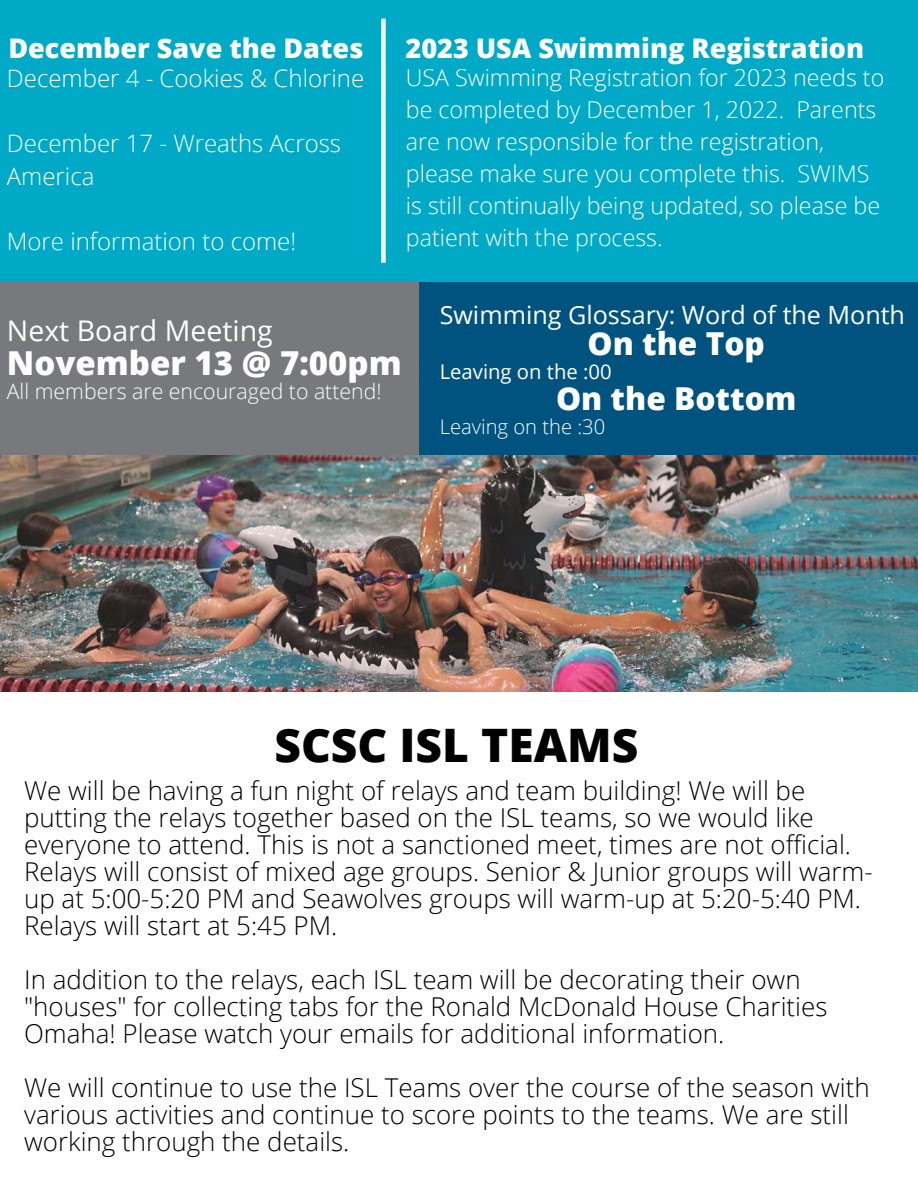
<style>
.page{position:relative;width:918px;height:1188px;background:#fff}
.page>*{position:absolute;margin:0;border:0;box-sizing:border-box;transform-origin:0 0}
.t1{font:800 46.2px "Open Sans";color:#000}
.t2{font:800 33px "Open Sans";color:#fff}
.t3{font:800 31.65px "Open Sans";color:#fff}
.t4{font:28.5px "Open Sans";color:#fff}
.t5{font:800 27px "Open Sans";color:#fff}
.t6{font:300 25.95px/27px "Open Sans";color:#000}
.t7{font:25.05px "Open Sans";color:#fff}
.t8{font:300 24px/32.7px "Open Sans";color:#fff}
.t9{font:300 23.25px/31.8px "Open Sans";color:#fff}
.t10{font:300 21.3px "Open Sans";color:#fff}
.t11{font:20.25px "Open Sans";color:#fff}
.t12{font:300 20.25px "Open Sans";color:#fff}
</style>
<div class="page">
<div style="left:0;top:0;width:918px;height:282px;background:#00a9c6"></div>
<div style="left:0;top:282px;width:420px;height:174px;background:#78797d"></div>
<div style="left:420px;top:282px;width:498px;height:174px;background:#00537f"></div>
<img style="left:0;top:456px;width:918px;height:236px">
<div style="left:381px;top:19px;width:5px;height:244px;background:#fff"></div>
<p class="t5" style="left:8px;top:29px;width:357px">December Save the Dates</p>
<p class="t8" style="left:7px;top:61px;width:359px">December 4 - Cookies &amp; Chlorine</p>
<p class="t8" style="left:7px;top:127px;width:336px">December 17 - Wreaths Across<br>America</p>
<p class="t8" style="left:7px;top:224px;width:291px">More information to come!</p>
<p class="t5" style="left:406px;top:29px;width:460px">2023 USA Swimming Registration</p>
<p class="t9" style="left:406px;top:61px;width:480px">USA Swimming Registration for 2023 needs to be completed by December 1, 2022. Parents are now responsible for the registration, please make sure you complete this. SWIMS is still continually being updated, so please be patient with the process.</p>
<p class="t4" style="left:7px;top:310px;width:267px">Next Board Meeting</p>
<p class="t2" style="left:7px;top:339px;width:396px">November 13 @ 7:00pm</p>
<p class="t10" style="left:7px;top:377px;width:376px">All members are encouraged to attend!</p>
<p class="t7" style="left:440px;top:297px;width:467px">Swimming Glossary: Word of the Month</p>
<p class="t3" style="left:588px;top:321px;width:179px">On the Top</p>
<p class="t11" style="left:440px;top:357px;width:173px">Leaving on the :00</p>
<p class="t3" style="left:556px;top:376px;width:242px">On the Bottom</p>
<p class="t12" style="left:440px;top:412px;width:167px">Leaving on the :30</p>
<h1 class="t1" style="left:274px;top:713px;width:366px">SCSC ISL TEAMS</h1>
<p class="t6" style="left:24px;top:776px;width:850px">We will be having a fun night of relays and team building! We will be putting the relays together based on the ISL teams, so we would like everyone to attend. This is not a sanctioned meet, times are not official.<br>Relays will consist of mixed age groups. Senior &amp; Junior groups will warm&shy;up at 5:00-5:20 PM and Seawolves groups will warm-up at 5:20-5:40 PM.<br>Relays will start at 5:45 PM.</p>
<p class="t6" style="left:24px;top:965px;width:805px">In addition to the relays, each ISL team will be decorating their own "houses" for collecting tabs for the Ronald McDonald House Charities<br>Omaha! Please watch your emails for additional information.</p>
<p class="t6" style="left:24px;top:1073px;width:847px">We will continue to use the ISL Teams over the course of the season with various activities and continue to score points to the teams. We are still working through the details.</p>
</div>
